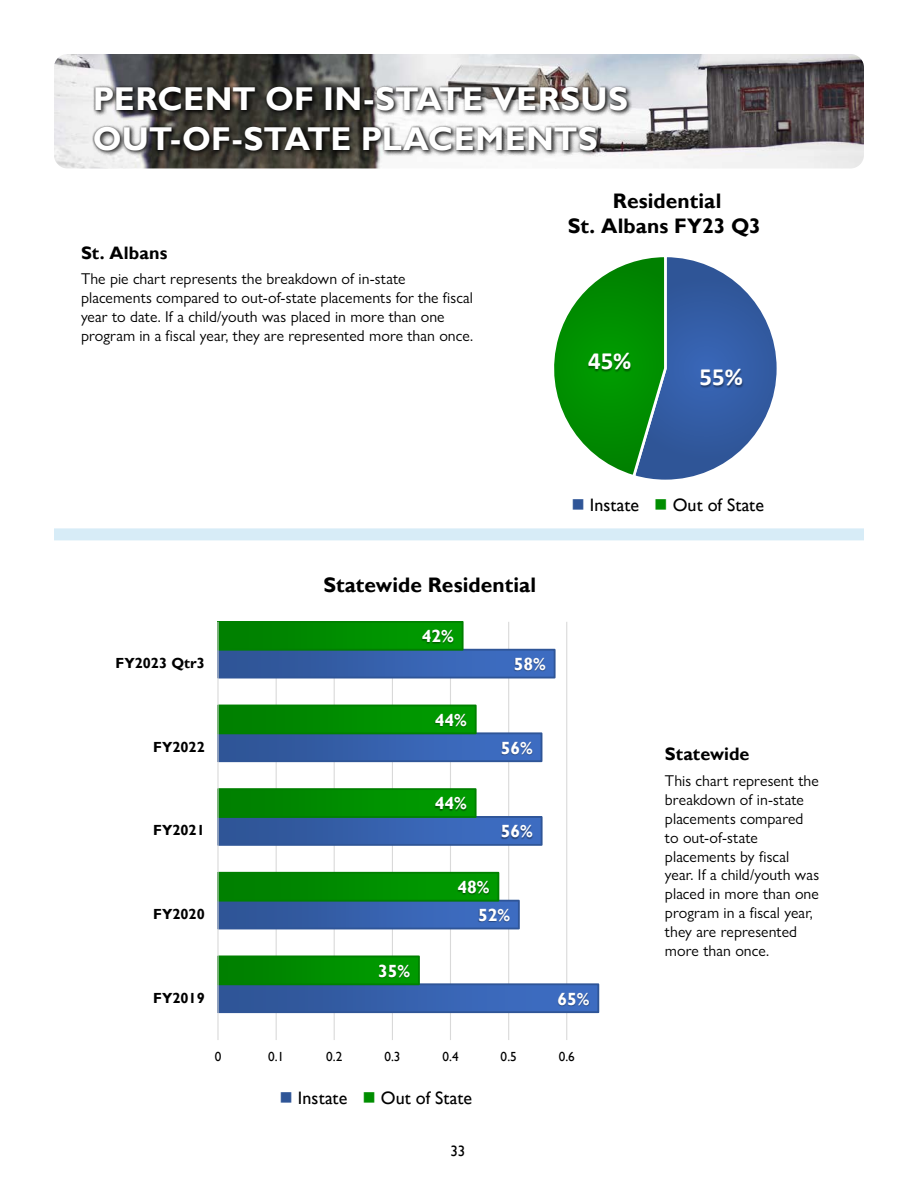
<style>
.page{position:relative;width:918px;height:1188px;background:#fff}
.page>*{position:absolute;margin:0;border:0;box-sizing:border-box;transform-origin:0 0}
.t1{font:700 33px/39.6px "Gill Sans";letter-spacing:.005em;color:#fff}
.t2{font:700 24.9px "Calibri";color:#fff}
.t3{font:700 24.75px "Calibri";color:#fff}
.t4{font:700 21.3px "Gill Sans";color:#000}
.t5{font:700 21.15px "Gill Sans";color:#000}
.t6{font:700 21px "Gill Sans";letter-spacing:.005em;color:#000}
.t7{font:700 20.7px "Gill Sans";color:#000}
.t8{font:18px "Gill Sans";letter-spacing:.005em;color:#000}
.t9{font:700 18px "Gill Sans";letter-spacing:.005em;color:#000}
.t10{font:700 17.7px "Gill Sans";letter-spacing:-.005em;color:#fff}
.t11{font:15.75px/18.9px "Gill Sans Nova";letter-spacing:.005em;color:#000}
.t12{font:15px "Gill Sans";color:#000}
.t13{font:700 14.7px "Gill Sans";color:#000}
.t14{font:13.2px "Gill Sans";color:#000}
.s1{color:#2f5597}
.s2{color:#008e00}
</style>
<div class="page">
<svg style="left:554px;top:257px;width:223px;height:223px"></svg>
<img style="left:682px;top:353px;width:78px;height:57px">
<img style="left:571px;top:337px;width:78px;height:57px">
<hr style="left:276px;top:622px;width:1px;height:418px;background:#d9d9d9">
<hr style="left:334px;top:622px;width:1px;height:418px;background:#d9d9d9">
<hr style="left:392px;top:622px;width:1px;height:418px;background:#d9d9d9">
<hr style="left:450px;top:622px;width:1px;height:418px;background:#d9d9d9">
<hr style="left:508px;top:622px;width:1px;height:418px;background:#d9d9d9">
<hr style="left:566px;top:622px;width:1px;height:418px;background:#d9d9d9">
<hr style="left:624px;top:622px;width:1px;height:418px;background:#d9d9d9">
<svg style="left:221px;top:986px;width:324px;height:24px;background:#355faa"></svg>
<div style="left:218px;top:983px;width:381px;height:30px;border:2px solid #2f5597"></div>
<svg style="left:221px;top:903px;width:245px;height:23px;background:#345ea8"></svg>
<div style="left:218px;top:900px;width:302px;height:29px;border:2px solid #2f5597"></div>
<svg style="left:221px;top:819px;width:268px;height:24px;background:#345ea8"></svg>
<div style="left:218px;top:816px;width:325px;height:30px;border:2px solid #2f5597"></div>
<svg style="left:221px;top:735px;width:268px;height:24px;background:#345ea8"></svg>
<div style="left:218px;top:732px;width:324px;height:30px;border:2px solid #2f5597"></div>
<svg style="left:221px;top:652px;width:281px;height:24px;background:#345ea9"></svg>
<div style="left:218px;top:649px;width:338px;height:30px;border:2px solid #2f5597"></div>
<div style="left:218px;top:956px;width:201px;height:28px;background:#008900"></div>
<div style="left:218px;top:956px;width:202px;height:29px;border:2px solid #008000"></div>
<svg style="left:221px;top:875px;width:224px;height:24px;background:#008a00"></svg>
<div style="left:218px;top:872px;width:281px;height:30px;border:2px solid #008000"></div>
<svg style="left:221px;top:791px;width:202px;height:24px;background:#008a00"></svg>
<div style="left:218px;top:788px;width:259px;height:30px;border:2px solid #008000"></div>
<svg style="left:221px;top:708px;width:202px;height:23px;background:#008a00"></svg>
<div style="left:218px;top:705px;width:259px;height:29px;border:2px solid #008000"></div>
<svg style="left:221px;top:625px;width:189px;height:23px;background:#008a00"></svg>
<div style="left:218px;top:622px;width:246px;height:29px;border:2px solid #008000"></div>
<hr style="left:217px;top:622px;width:2px;height:418px;background:#d9d9d9">
<img style="left:545px;top:982px;width:55px;height:40px">
<img style="left:466px;top:899px;width:54px;height:31px">
<img style="left:489px;top:816px;width:54px;height:30px">
<img style="left:489px;top:732px;width:54px;height:31px">
<img style="left:502px;top:648px;width:54px;height:31px">
<img style="left:366px;top:955px;width:56px;height:39px">
<img style="left:445px;top:871px;width:56px;height:39px">
<img style="left:423px;top:788px;width:56px;height:38px">
<img style="left:423px;top:704px;width:56px;height:39px">
<img style="left:410px;top:621px;width:56px;height:38px">
<img style="left:54px;top:54px;width:810px;height:114px">
<div style="left:92px;top:85px;width:541px;height:71px;background:#000;opacity:.75"></div>
<div style="left:92px;top:86px;width:537px;height:65px;background:#000;opacity:.5"></div>
<div style="left:54px;top:528px;width:810px;height:12px;background:#d7ecf7"></div>
<p class="t1" style="left:93px;top:80px;width:537px">PERCENT OF IN-STATE VERSUS<br>OUT-OF-STATE PLACEMENTS</p>
<p class="t9" style="left:81px;top:242px;width:88px">St. Albans</p>
<p class="t11" style="left:81px;top:269px;width:394px">The pie chart represents the breakdown of in-state placements compared to out-of-state placements for the fiscal year to date. If a child/youth was placed in more than one program in a fiscal year, they are represented more than once.</p>
<h3 class="t5" style="left:611px;top:184px;width:110px">Residential</h3>
<h3 class="t4" style="left:572px;top:209px;width:187px">St Albans FY23 Q3</h3>
<p class="t6" style="left:613px;top:188px;width:110px">Residential</p>
<p class="t6" style="left:568px;top:213px;width:194px">St. Albans FY23 Q3</p>
<h2 class="t2" style="left:588px;top:343px;width:45px">45%</h2>
<h3 class="t3" style="left:700px;top:359px;width:45px">55%</h3>
<p class="t8" style="left:571px;top:494px;width:194px"><span class="s1">■</span> Instate <span class="s2">■</span> Out of State</p>
<p class="t6" style="left:323px;top:572px;width:214px">Statewide Residential</p>
<p class="t7" style="left:274px;top:579px;width:209px">Statewide Residential</p>
<p class="t10" style="left:422px;top:625px;width:34px">42%</p>
<p class="t13" style="left:116px;top:654px;width:91px">FY2023 Qtr3</p>
<p class="t10" style="left:514px;top:653px;width:34px">58%</p>
<p class="t10" style="left:435px;top:709px;width:34px">44%</p>
<p class="t13" style="left:153px;top:738px;width:53px">FY2022</p>
<p class="t13" style="left:153px;top:822px;width:53px">FY2021</p>
<p class="t13" style="left:153px;top:905px;width:53px">FY2020</p>
<p class="t10" style="left:435px;top:793px;width:34px">44%</p>
<p class="t10" style="left:501px;top:737px;width:34px">56%</p>
<p class="t10" style="left:501px;top:821px;width:34px">56%</p>
<p class="t10" style="left:458px;top:876px;width:34px">48%</p>
<p class="t10" style="left:478px;top:904px;width:34px">52%</p>
<p class="t9" style="left:665px;top:743px;width:86px">Statewide</p>
<p class="t11" style="left:665px;top:771px;width:156px">This chart represent the breakdown of in-state placements compared to out-of-state placements by fiscal year. If a child/youth was placed in more than one program in a fiscal year, they are represented more than once.</p>
<p class="t10" style="left:378px;top:960px;width:34px">35%</p>
<p class="t13" style="left:153px;top:989px;width:53px">FY2019</p>
<p class="t10" style="left:557px;top:988px;width:34px">65%</p>
<p class="t14" style="left:215px;top:1049px;width:8px">0</p>
<p class="t14" style="left:268px;top:1049px;width:18px">0.1</p>
<p class="t14" style="left:326px;top:1049px;width:18px">0.2</p>
<p class="t14" style="left:384px;top:1049px;width:18px">0.3</p>
<p class="t14" style="left:443px;top:1049px;width:18px">0.4</p>
<p class="t14" style="left:501px;top:1049px;width:18px">0.5</p>
<p class="t14" style="left:559px;top:1049px;width:18px">0.6</p>
<p class="t8" style="left:280px;top:1087px;width:194px"><span class="s1">■</span> Instate <span class="s2">■</span> Out of State</p>
<p class="t12" style="left:451px;top:1143px;width:16px">33</p>
</div>
